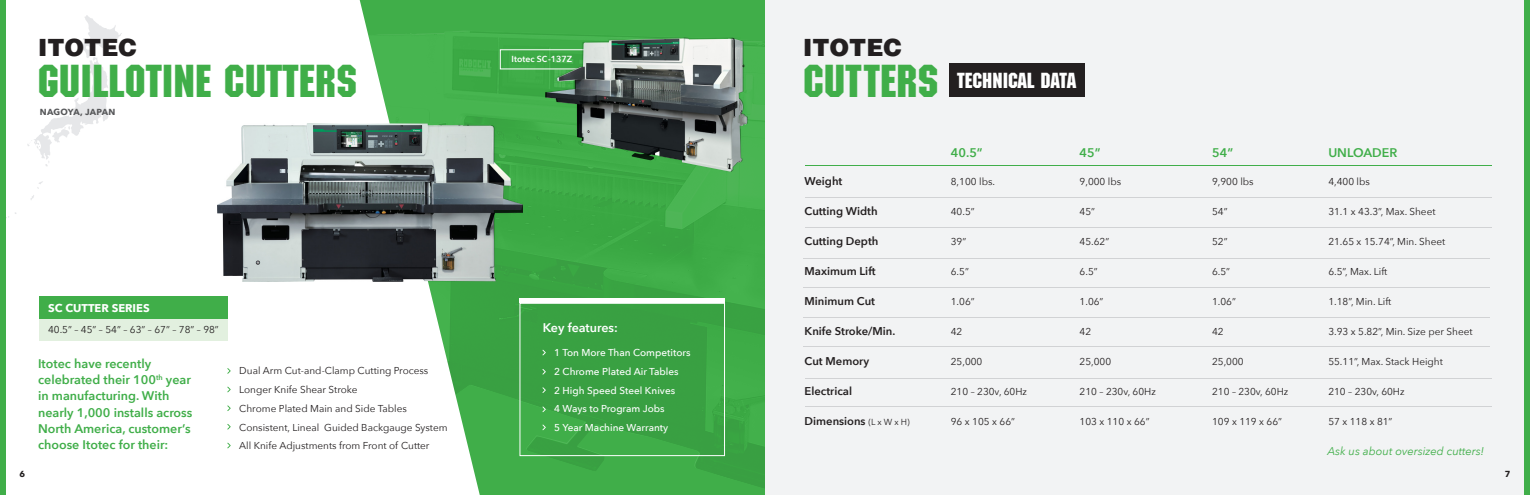
<style>
.page{position:relative;width:1530px;height:495px;background:#fff}
.page>*{position:absolute;margin:0;border:0;box-sizing:border-box;transform-origin:0 0}
.Product_heading{font:45px "Machine Std";color:#40ae49}
.Header_3{font:900 23.75px "Helvetica";color:#231f20}
.Product_heading-2{font:21.25px "Machine Std";color:#fff}
.Body_copy{font:600 12.5px/16.2px "Avenir Next";color:#40ae49}
.Header_2{font:600 12.5px "Avenir Next";color:#40ae49}
.Body_copy-2{font:600 12.5px "Avenir Next";color:#fff}
.Header_3-2{font:600 11.25px "Avenir Next";color:#231f20}
.Header_3-3{font:italic 11.25px "Avenir Next";color:#40ae49}
.t1{font:700 11.25px "Avenir Next";color:#fff}
.Header_3-4{font:10px "Avenir Next";color:#231f20}
.Body_copy-3{font:10px "Avenir Next";color:#231f20}
.Body_copy-4{font:500 10px "Avenir Next";color:#fff}
.Body_copy-5{font:600 8.75px "Avenir Next";color:#fff}
.Header_3-5{font:700 8.75px "Avenir Next";letter-spacing:.02em;color:#57585a}
.Body_copy-6{font:700 8.75px "Avenir Next";color:#231f20}
.s1{font-weight:400;font-size:8.75px}
</style>
<div class="page">
<div style="left:760px;top:0;width:770px;height:495px;background:#f2f3f4"></div>
<div style="left:1525px;top:0;width:5px;height:495px;background:#40ae49"></div>
<hr style="left:805px;top:197px;width:686px;height:1px;background:#d1d2d4">
<hr style="left:805px;top:165px;width:686px;height:1px;background:#40ae49">
<hr style="left:805px;top:228px;width:686px;height:1px;background:#d1d2d4">
<hr style="left:804px;top:258px;width:686px;height:1px;background:#d1d2d4">
<hr style="left:804px;top:287px;width:686px;height:1px;background:#d1d2d4">
<hr style="left:804px;top:318px;width:686px;height:1px;background:#d1d2d4">
<hr style="left:804px;top:347px;width:686px;height:1px;background:#d1d2d4">
<hr style="left:805px;top:378px;width:686px;height:1px;background:#d1d2d4">
<div style="left:949px;top:64px;width:135px;height:33px;background:#231f20"></div>
<hr style="left:805px;top:406px;width:686px;height:1px;background:#d1d2d4">
<svg style="left:5px;top:15px;width:117px;height:203px"></svg>
<div style="left:360px;top:0;width:405px;height:495px;background:#40ae49"></div>
<img style="left:360px;top:31px;width:405px;height:458px">
<div style="left:0;top:0;width:5px;height:495px;background:#40ae49"></div>
<svg style="left:227px;top:368px;width:4px;height:6px"></svg>
<svg style="left:227px;top:387px;width:4px;height:5px"></svg>
<svg style="left:227px;top:405px;width:4px;height:6px"></svg>
<svg style="left:227px;top:424px;width:4px;height:6px"></svg>
<svg style="left:227px;top:443px;width:4px;height:5px"></svg>
<div style="left:40px;top:318px;width:188px;height:23px;background:#e2f0df"></div>
<div style="left:40px;top:297px;width:188px;height:22px;background:#40ae49"></div>
<svg style="left:542px;top:350px;width:4px;height:5px"></svg>
<svg style="left:542px;top:369px;width:4px;height:6px"></svg>
<svg style="left:542px;top:387px;width:4px;height:6px"></svg>
<svg style="left:542px;top:406px;width:4px;height:6px"></svg>
<svg style="left:542px;top:425px;width:4px;height:5px"></svg>
<div style="left:520px;top:303px;width:205px;height:153px;border:1px solid #fff"></div>
<hr style="left:520px;top:299px;width:205px;height:4px;background:#fff">
<div style="left:500px;top:49px;width:113px;height:20px;border:1px solid #fff"></div>
<img style="left:546px;top:38px;width:201px;height:134px">
<img style="left:218px;top:123px;width:305px;height:159px">
<p class="Header_3" style="left:38px;top:32px;width:100px">ITOTEC</p>
<p class="Product_heading" style="left:38px;top:55px;width:321px">GUILLOTINE CUTTERS</p>
<p class="Header_3-5" style="left:40px;top:104px;width:77px">NAGOYA, JAPAN</p>
<p class="Body_copy-5" style="left:512px;top:52px;width:62px">Itotec SC-137Z</p>
<p class="Body_copy-6" style="left:20px;top:466px;width:7px">6</p>
<p class="t1" style="left:48px;top:298px;width:103px">SC CUTTER SERIES</p>
<p class="Body_copy-3" style="left:48px;top:321px;width:172px">40.5” – 45” – 54” – 63” – 67” – 78” – 98”</p>
<p class="Body_copy" style="left:38px;top:355px;width:156px">Itotec have recently celebrated their 100<sup>th</sup> year in manufacturing. With nearly 1,000 installs across<br>North America, customer’s choose Itotec for their:</p>
<p class="Body_copy-3" style="left:239px;top:363px;width:191px">Dual Arm Cut-and-Clamp Cutting Process</p>
<p class="Body_copy-3" style="left:239px;top:381px;width:120px">Longer Knife Shear Stroke</p>
<p class="Body_copy-3" style="left:239px;top:400px;width:169px">Chrome Plated Main and Side Tables</p>
<p class="Body_copy-3" style="left:239px;top:419px;width:210px">Consistent, Lineal Guided Backgauge System</p>
<p class="Body_copy-3" style="left:239px;top:438px;width:192px">All Knife Adjustments from Front of Cutter</p>
<p class="Body_copy-2" style="left:543px;top:317px;width:77px">Key features:</p>
<p class="Body_copy-4" style="left:554px;top:344px;width:138px">1 Ton More Than Competitors</p>
<p class="Body_copy-4" style="left:554px;top:363px;width:126px">2 Chrome Plated Air Tables</p>
<p class="Body_copy-4" style="left:554px;top:382px;width:123px">2 High Speed Steel Knives</p>
<p class="Body_copy-4" style="left:554px;top:400px;width:112px">4 Ways to Program Jobs</p>
<p class="Body_copy-4" style="left:554px;top:419px;width:116px">5 Year Machine Warranty</p>
<p class="Header_3" style="left:803px;top:32px;width:100px">ITOTEC</p>
<p class="Product_heading" style="left:803px;top:55px;width:137px">CUTTERS</p>
<p class="Product_heading-2" style="left:957px;top:68px;width:120px">TECHNICAL DATA</p>
<p class="Header_3-2" style="left:805px;top:172px;width:39px">Weight</p>
<p class="Header_3-2" style="left:805px;top:202px;width:75px">Cutting Width</p>
<p class="Header_3-2" style="left:805px;top:232px;width:75px">Cutting Depth</p>
<p class="Header_3-2" style="left:805px;top:262px;width:73px">Maximum Lift</p>
<p class="Header_3-2" style="left:805px;top:292px;width:72px">Minimum Cut</p>
<p class="Header_3-2" style="left:805px;top:322px;width:92px">Knife Stroke/Min.</p>
<p class="Header_3-2" style="left:805px;top:352px;width:66px">Cut Memory</p>
<p class="Header_3-2" style="left:805px;top:382px;width:49px">Electrical</p>
<p class="Header_3-2" style="left:805px;top:412px;width:107px">Dimensions <span class="s1">(L x W x H)</span></p>
<p class="Header_2" style="left:951px;top:142px;width:33px">40.5”</p>
<p class="Header_3-4" style="left:951px;top:173px;width:46px">8,100 lbs.</p>
<p class="Header_3-4" style="left:951px;top:203px;width:25px">40.5”</p>
<p class="Header_3-4" style="left:951px;top:233px;width:17px">39”</p>
<p class="Header_3-4" style="left:951px;top:263px;width:20px">6.5”</p>
<p class="Header_3-4" style="left:951px;top:293px;width:25px">1.06”</p>
<p class="Header_3-4" style="left:951px;top:323px;width:13px">42</p>
<p class="Header_3-4" style="left:951px;top:353px;width:33px">25,000</p>
<p class="Header_3-4" style="left:951px;top:383px;width:78px">210 – 230v, 60Hz</p>
<p class="Header_3-4" style="left:951px;top:413px;width:66px">96 x 105 x 66”</p>
<p class="Header_2" style="left:1080px;top:142px;width:23px">45”</p>
<p class="Header_3-4" style="left:1080px;top:173px;width:43px">9,000 lbs</p>
<p class="Header_3-4" style="left:1080px;top:203px;width:17px">45”</p>
<p class="Header_3-4" style="left:1080px;top:233px;width:31px">45.62”</p>
<p class="Header_3-4" style="left:1080px;top:263px;width:20px">6.5”</p>
<p class="Header_3-4" style="left:1080px;top:293px;width:25px">1.06”</p>
<p class="Header_3-4" style="left:1080px;top:323px;width:13px">42</p>
<p class="Header_3-4" style="left:1080px;top:353px;width:33px">25,000</p>
<p class="Header_3-4" style="left:1080px;top:383px;width:78px">210 – 230v, 60Hz</p>
<p class="Header_3-4" style="left:1080px;top:413px;width:71px">103 x 110 x 66”</p>
<p class="Header_2" style="left:1212px;top:142px;width:23px">54”</p>
<p class="Header_3-4" style="left:1212px;top:173px;width:43px">9,900 lbs</p>
<p class="Header_3-4" style="left:1212px;top:203px;width:17px">54”</p>
<p class="Header_3-4" style="left:1212px;top:233px;width:17px">52”</p>
<p class="Header_3-4" style="left:1212px;top:263px;width:20px">6.5”</p>
<p class="Header_3-4" style="left:1212px;top:293px;width:25px">1.06”</p>
<p class="Header_3-4" style="left:1212px;top:323px;width:13px">42</p>
<p class="Header_3-4" style="left:1212px;top:353px;width:33px">25,000</p>
<p class="Header_3-4" style="left:1212px;top:383px;width:78px">210 – 230v, 60Hz</p>
<p class="Header_3-4" style="left:1212px;top:413px;width:71px">109 x 119 x 66”</p>
<p class="Header_2" style="left:1328px;top:142px;width:70px">UNLOADER</p>
<p class="Header_3-4" style="left:1328px;top:173px;width:43px">4,400 lbs</p>
<p class="Header_3-4" style="left:1328px;top:203px;width:109px">31.1 x 43.3”, Max. Sheet</p>
<p class="Header_3-4" style="left:1328px;top:233px;width:118px">21.65 x 15.74”, Min. Sheet</p>
<p class="Header_3-4" style="left:1328px;top:263px;width:61px">6.5”, Max. Lift</p>
<p class="Header_3-4" style="left:1328px;top:293px;width:65px">1.18”, Min. Lift</p>
<p class="Header_3-4" style="left:1328px;top:323px;width:146px">3.93 x 5.82”, Min. Size per Sheet</p>
<p class="Header_3-4" style="left:1328px;top:353px;width:116px">55.11”, Max. Stack Height</p>
<p class="Header_3-4" style="left:1328px;top:383px;width:78px">210 – 230v, 60Hz</p>
<p class="Header_3-4" style="left:1328px;top:413px;width:66px">57 x 118 x 81”</p>
<p class="Header_3-3" style="left:1327px;top:442px;width:158px">Ask us about oversized cutters!</p>
<p class="Body_copy-6" style="left:1505px;top:466px;width:7px">7</p>
</div>
